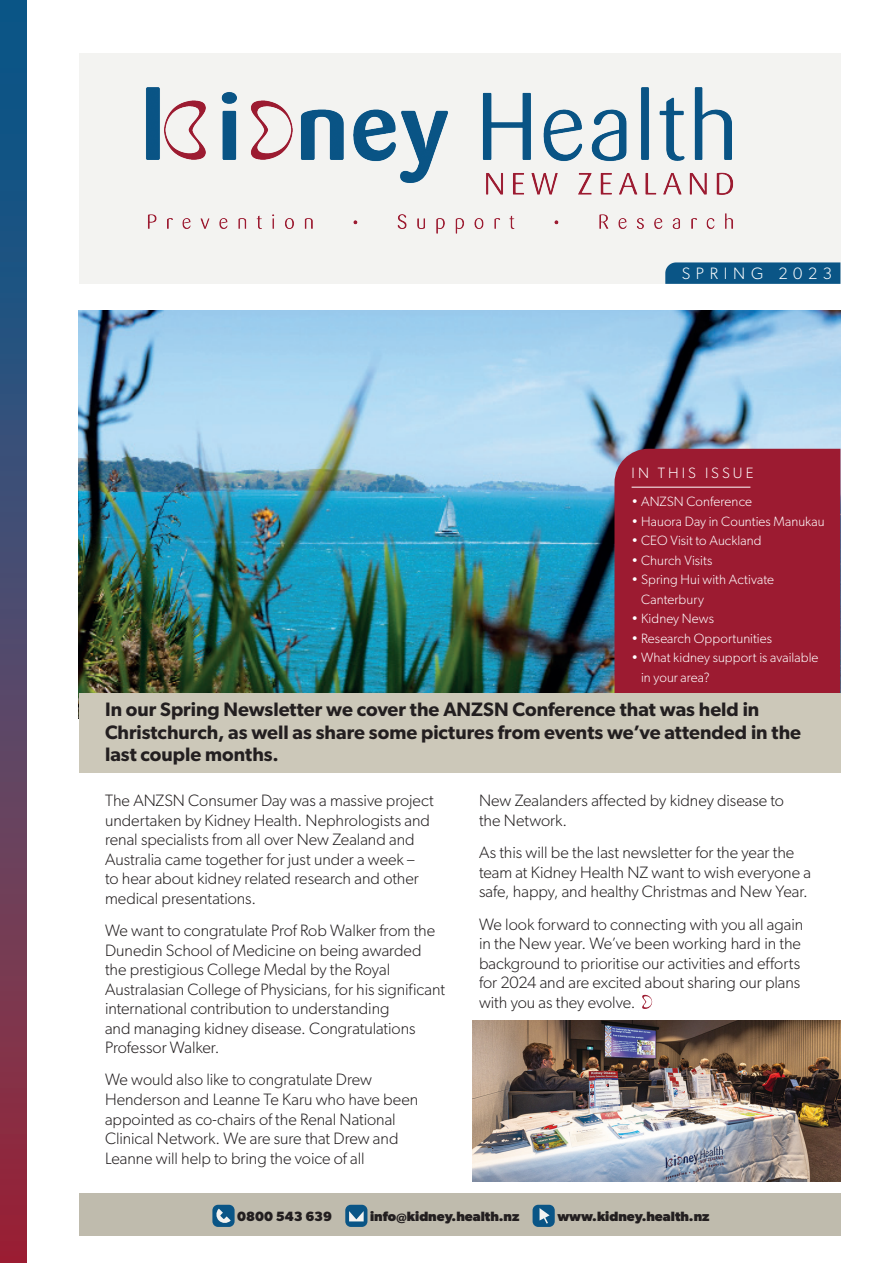
<style>
.page{position:relative;width:893px;height:1263px;background:#fff}
.page>*{position:absolute;margin:0;border:0;box-sizing:border-box;transform-origin:0 0}
.t1{font:600 19.5px/22.5px "Gibson";color:#231f20}
.t2{font:300 16.5px/19.5px "Gibson";color:#231f20}
.t3{font:300 16.5px "Gibson";letter-spacing:.34em;color:#fff}
.t4{font:300 15px "Gibson";letter-spacing:.2em;color:#fff}
.t5{font:300 13.5px/19.5px "Gibson";letter-spacing:.005em;color:#fff}
.t6{font:700 13.5px "Gibson";color:#231f20}
</style>
<div class="page">
<img style="left:79px;top:310px;width:761px;height:383px">
<img style="left:79px;top:53px;width:753px;height:231px">
<svg style="left:665px;top:262px;width:175px;height:22px;background:#125a89"></svg>
<div style="left:0;top:0;width:26px;height:1263px;background:linear-gradient(to bottom,#015f93,#9c2c3d)"></div>
<div style="left:79px;top:1193px;width:761px;height:43px;background:#bfbbad"></div>
<div style="left:212px;top:1205px;width:23px;height:22px;background:#0a5586;border-radius:6px"></div>
<svg style="left:216px;top:1209px;width:15px;height:14px"></svg>
<div style="left:345px;top:1205px;width:22px;height:22px;background:#0a5586;border-radius:6px"></div>
<svg style="left:349px;top:1211px;width:15px;height:10px"></svg>
<div style="left:533px;top:1205px;width:22px;height:22px;background:#0a5586;border-radius:6px"></div>
<svg style="left:539px;top:1208px;width:11px;height:15px"></svg>
<div style="left:614px;top:449px;width:226px;height:244px;background:#9c1b31"></div>
<hr style="left:632px;top:487px;width:118px;height:1px;background:#fff">
<img style="left:473px;top:1020px;width:367px;height:161px">
<div style="left:79px;top:693px;width:761px;height:79px;background:#ccc8b9"></div>
<svg style="left:642px;top:995px;width:11px;height:14px"></svg>
<p class="t3" style="left:682px;top:264px;width:152px">SPRING 2023</p>
<p class="t4" style="left:632px;top:464px;width:123px">IN THIS ISSUE</p>
<p class="t5" style="left:632px;top:492px;width:122px">• ANZSN Conference</p>
<p class="t5" style="left:632px;top:511px;width:195px">• Hauora Day in Counties Manukau</p>
<p class="t5" style="left:632px;top:531px;width:132px">• CEO Visit to Auckland</p>
<p class="t5" style="left:632px;top:550px;width:82px">• Church Visits</p>
<p class="t5" style="left:641px;top:570px;width:134px;text-indent:-9px">• Spring Hui with Activate<br>Canterbury</p>
<p class="t5" style="left:632px;top:609px;width:84px">• Kidney News</p>
<p class="t5" style="left:632px;top:628px;width:142px">• Research Opportunities</p>
<p class="t5" style="left:641px;top:648px;width:179px;text-indent:-9px">• What kidney support is available in your area?</p>
<p class="t1" style="left:105px;top:698px;width:697px">In our Spring Newsletter we cover the ANZSN Conference that was held in<br>Christchurch, as well as share some pictures from events we’ve attended in the last couple months.</p>
<p class="t2" style="left:105px;top:791px;width:330px">The ANZSN Consumer Day was a massive project undertaken by Kidney Health. Nephrologists and renal specialists from all over New Zealand and Australia came together for just under a week –<br>to hear about kidney related research and other medical presentations.</p>
<p class="t2" style="left:105px;top:920px;width:341px">We want to congratulate Prof Rob Walker from the Dunedin School of Medicine on being awarded the prestigious College Medal by the Royal Australasian College of Physicians, for his significant international contribution to understanding<br>and managing kidney disease. Congratulations Professor Walker.</p>
<p class="t2" style="left:105px;top:1070px;width:315px">We would also like to congratulate Drew Henderson and Leanne Te Karu who have been appointed as co-chairs of the Renal National Clinical Network. We are sure that Drew and Leanne will help to bring the voice of all</p>
<p class="t2" style="left:479px;top:791px;width:307px">New Zealanders affected by kidney disease to the Network.</p>
<p class="t2" style="left:479px;top:842px;width:333px">As this will be the last newsletter for the year the team at Kidney Health NZ want to wish everyone a safe, happy, and healthy Christmas and New Year.</p>
<p class="t2" style="left:479px;top:914px;width:326px">We look forward to connecting with you all again in the New year. We’ve been working hard in the background to prioritise our activities and efforts for 2024 and are excited about sharing our plans with you as they evolve.</p>
<p class="t6" style="left:237px;top:1208px;width:96px">0800 543 639</p>
<p class="t6" style="left:370px;top:1208px;width:151px">info@kidney.health.nz</p>
<p class="t6" style="left:557px;top:1208px;width:154px">www.kidney.health.nz</p>
</div>
